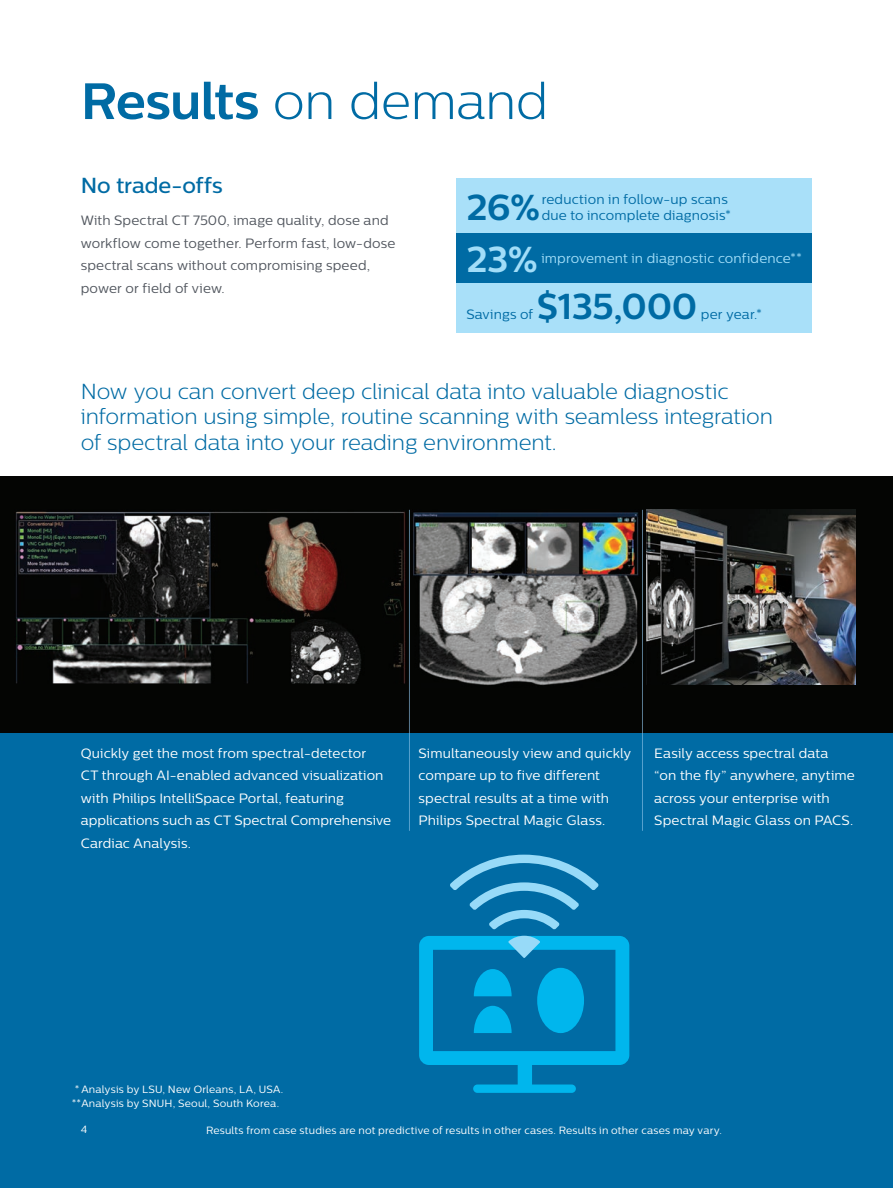
<style>
.page{position:relative;width:893px;height:1188px;background:#fff}
.page>*{position:absolute;margin:0;border:0;box-sizing:border-box;transform-origin:0 0}
.t1{font:300 51px "Centrale Sans";letter-spacing:-.01em;color:#006ba4}
.t2{font:700 36px "Centrale Sans";letter-spacing:-.01em;color:#006ba4}
.t3{font:700 36px "Centrale Sans";color:#a1ddf8}
.t4{font:300 21.75px/25.5px "Centrale Sans";letter-spacing:-.005em;color:#006ba4}
.t5{font:500 21.75px "Centrale Sans";letter-spacing:-.005em;color:#006ba4}
.t6{font:13.5px/22.5px "Centrale Sans";letter-spacing:.01em;color:#fff}
.t7{font:13.5px/22.5px "Centrale Sans";letter-spacing:.01em;color:#52575f}
.t8{font:13.5px "Centrale Sans";letter-spacing:.01em;color:#006ba4}
.t9{font:13.5px "Centrale Sans";letter-spacing:.01em;color:#a1ddf8}
.t10{font:10.5px/13.5px "Centrale Sans";letter-spacing:.02em;color:#fff}
.s1{font-weight:700}
</style>
<div class="page">
<div style="left:0;top:476px;width:893px;height:267px;background:#040503"></div>
<div style="left:0;top:733px;width:893px;height:455px;background:#006ba4"></div>
<svg style="left:419px;top:855px;width:210px;height:238px"></svg>
<img style="left:413px;top:512px;width:226px;height:173px">
<img style="left:647px;top:510px;width:208px;height:175px">
<hr style="left:409px;top:510px;width:1px;height:321px;background:#8fc3e9">
<hr style="left:642px;top:510px;width:1px;height:321px;background:#8fc3e9">
<img style="left:16px;top:511px;width:390px;height:173px">
<div style="left:457px;top:178px;width:355px;height:155px;background:#a9e0f9"></div>
<div style="left:457px;top:233px;width:355px;height:50px;background:#006ba4"></div>
<h1 class="t1" style="left:81px;top:72px;width:469px"><span class="s1">Results</span> on demand</h1>
<h3 class="t5" style="left:81px;top:173px;width:143px">No trade-offs</h3>
<p class="t7" style="left:81px;top:209px;width:316px">With Spectral CT 7500, image quality, dose and workflow come together. Perform fast, low-dose spectral scans without compromising speed, power or field of view.</p>
<p class="t8" style="left:542px;top:191px;width:188px">reduction in follow-up scans</p>
<h2 class="t2" style="left:466px;top:186px;width:75px">26%</h2>
<p class="t8" style="left:542px;top:208px;width:191px">due to incomplete diagnosis*</p>
<h2 class="t3" style="left:466px;top:238px;width:73px">23%</h2>
<p class="t9" style="left:541px;top:250px;width:262px">improvement in diagnostic confidence**</p>
<p class="t8" style="left:466px;top:307px;width:69px">Savings of</p>
<h2 class="t2" style="left:537px;top:285px;width:162px">$135,000</h2>
<p class="t8" style="left:701px;top:307px;width:63px">per year.*</p>
<h3 class="t4" style="left:81px;top:378px;width:694px">Now you can convert deep clinical data into valuable diagnostic information using simple, routine scanning with seamless integration of spectral data into your reading environment.</h3>
<p class="t6" style="left:81px;top:742px;width:312px">Quickly get the most from spectral-detector<br>CT through AI-enabled advanced visualization with Philips IntelliSpace Portal, featuring applications such as CT Spectral Comprehensive Cardiac Analysis.</p>
<p class="t6" style="left:419px;top:742px;width:214px">Simultaneously view and quickly compare up to five different spectral results at a time with<br>Philips Spectral Magic Glass.</p>
<p class="t6" style="left:654px;top:742px;width:202px">Easily access spectral data<br>“on the fly” anywhere, anytime across your enterprise with<br>Spectral Magic Glass on PACS.</p>
<p class="t10" style="left:72px;top:1083px;width:213px">* Analysis by LSU, New Orleans, LA, USA. **Analysis by SNUH, Seoul, South Korea.</p>
<p class="t10" style="left:81px;top:1122px;width:8px">4</p>
<p class="t10" style="left:206px;top:1123px;width:517px">Results from case studies are not predictive of results in other cases. Results in other cases may vary.</p>
</div>
